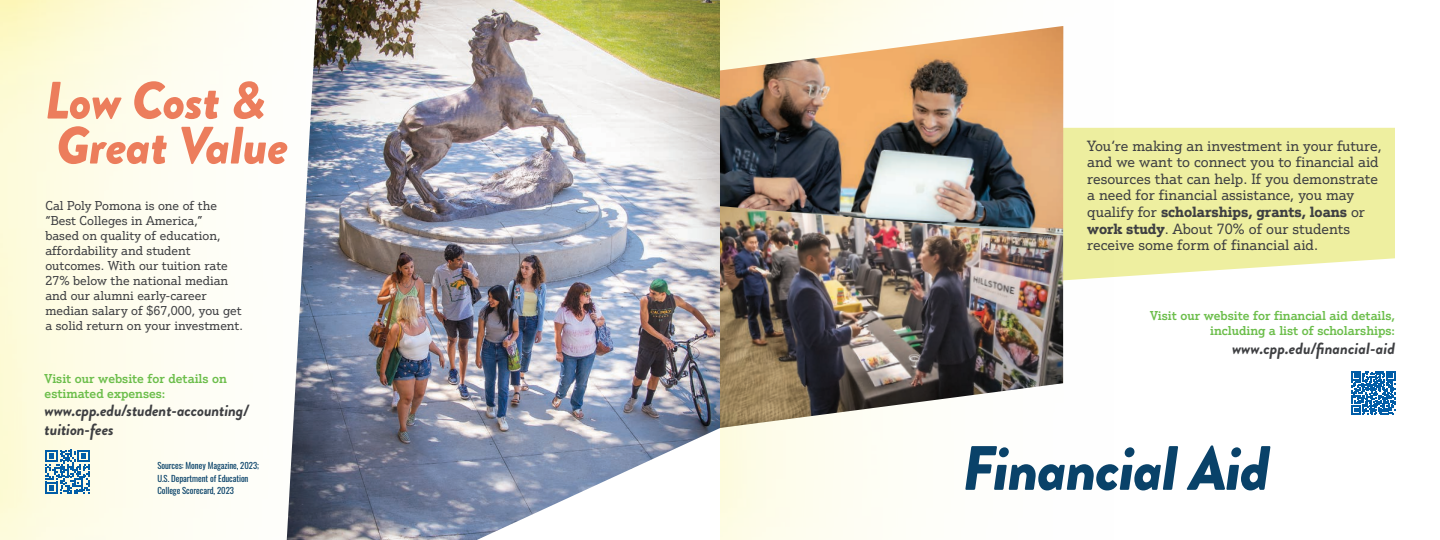
<style>
.page{position:relative;width:1440px;height:540px;background:#fff}
.page>*{position:absolute;margin:0;border:0;box-sizing:border-box;transform-origin:0 0}
.t1{font:italic 900 62.5px "Brandon Grotesque";letter-spacing:-.02em;color:#094269}
.t2{font:italic 900 52.5px/45px "Brandon Grotesque";letter-spacing:-.01em;color:#ec7d5c}
.t3{font:italic 700 16.25px/18.8px "Brandon Grotesque";letter-spacing:-.01em;color:#3e3f42}
.t4{font:14.38px/16.5px "Justus Pro";color:#3e3f42}
.t5{font:12.5px/15px "Justus Pro";color:#3e3f42}
.t6{font:500 12.5px/15px "Justus Pro";color:#6cbe4b}
.t7{font:8.75px/12.5px "Oswald";letter-spacing:-.005em;color:#094269}
.s1{font-weight:700}
</style>
<div class="page">
<div style="left:1170px;top:128px;width:225px;height:146px;background:#eeefa0"></div>
<img style="left:467px;top:0;width:703px;height:540px">
<img style="left:716px;top:206px;width:347px;height:222px">
<img style="left:717px;top:26px;width:346px;height:209px">
<img style="left:0;top:0;width:467px;height:540px">
<svg style="left:46px;top:450px;width:44px;height:44px;background:#72a4c2"></svg>
<svg style="left:1352px;top:371px;width:43px;height:44px"></svg>
<h2 class="t2" style="left:45px;top:78px;width:245px">Low Cost &amp;<br>Great Value</h2>
<p class="t5" style="left:45px;top:198px;width:199px">Cal Poly Pomona is one of the “Best Colleges in America,”<br>based on quality of education, affordability and student outcomes. With our tuition rate<br>27% below the national median and our alumni early-career median salary of $67,000, you get a solid return on your investment.</p>
<p class="t6" style="left:45px;top:371px;width:184px">Visit our website for details on estimated expenses:</p>
<p class="t3" style="left:45px;top:402px;width:206px">www.cpp.edu/student-accounting/ tuition-fees</p>
<p class="t7" style="left:157px;top:459px;width:103px">Sources: Money Magazine, 2023;<br>U.S. Department of Education<br>College Scorecard, 2023</p>
<p class="t4" style="left:1087px;top:137px;width:296px">You‘re making an investment in your future, and we want to connect you to financial aid resources that can help. If you demonstrate a need for financial assistance, you may qualify for <span class="s1">scholarships, grants, loans</span> or <span class="s1">work study</span>. About 70% of our students receive some form of financial aid.</p>
<p class="t6" style="left:1150px;top:308px;width:246px;text-align:right">Visit our website for financial aid details, including a list of scholarships:</p>
<p class="t3" style="left:1232px;top:339px;width:164px">www.cpp.edu/financial-aid</p>
<h1 class="t1" style="left:962px;top:423px;width:309px">Financial Aid</h1>
</div>
